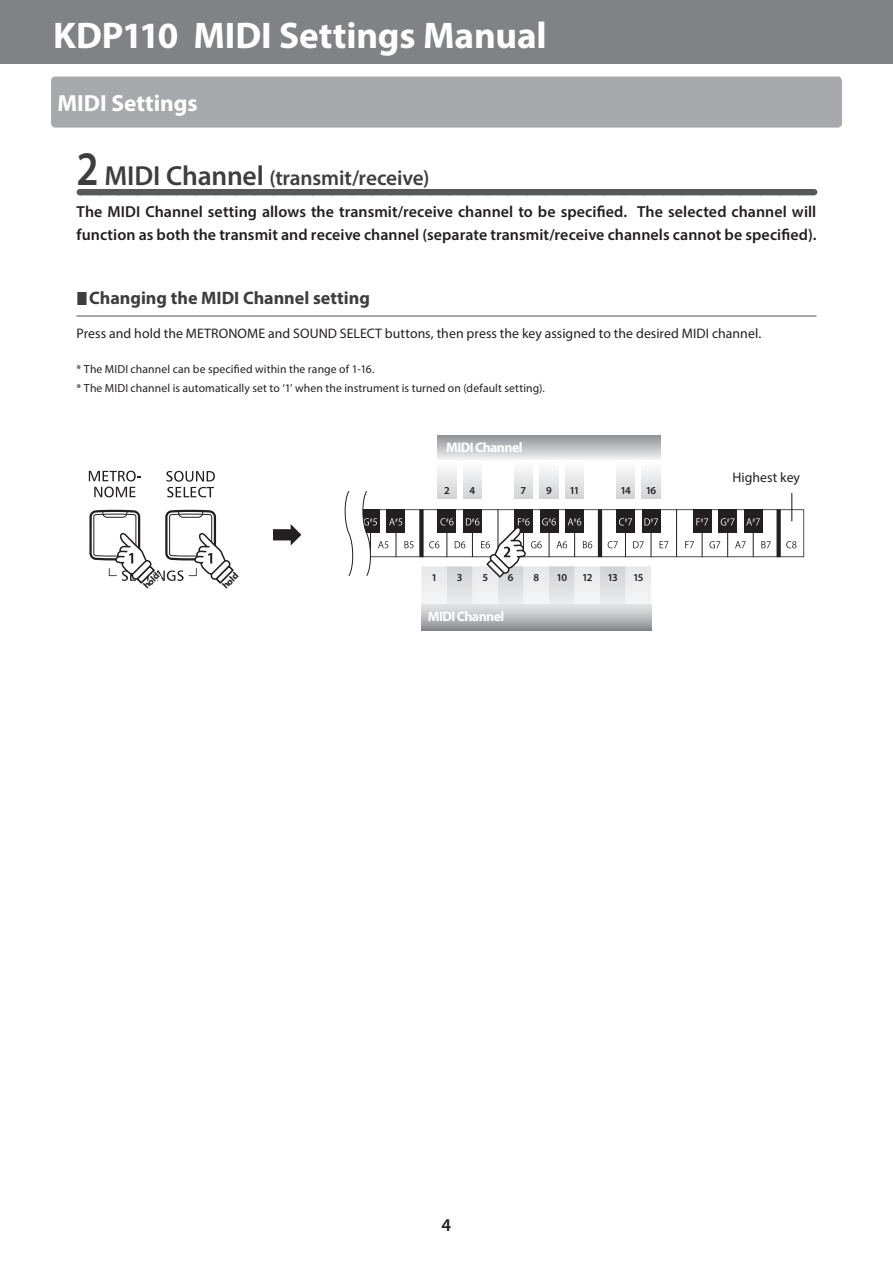
<style>
.page{position:relative;width:893px;height:1263px;background:#fff}
.page>*{position:absolute;margin:0;border:0;box-sizing:border-box;transform-origin:0 0}
.t1{font:700 37.2px "Myriad Pro";letter-spacing:-.005em;color:#fff}
.t2{font:700 23.4px "Myriad Pro";color:#fff}
.t3{font:600 21.3px "Myriad Pro";letter-spacing:-.01em;color:#3e3e3f}
.t4{font:700 18px "Myriad Pro";color:#3e3e3f}
.t5{font:600 18px "Myriad Pro";color:#231f20}
.t6{font:600 15.9px/23.4px "Myriad Pro";letter-spacing:.005em;color:#231f20}
.t7{font:13.8px "Myriad Pro";letter-spacing:.005em;color:#231f20}
.t8{font:700 13.8px "Myriad Pro";letter-spacing:-.04em;color:#fff}
.t9{font:11.7px/18.6px "Myriad Pro";letter-spacing:.01em;color:#231f20}
.t10{font:600 10.65px "Myriad Pro";letter-spacing:-.09em;color:#231f20}
.t11{font:700 9.6px "Myriad Pro";color:#231f20}
.s1{font-size:48.3px}
.s2{font-size:27.6px}
</style>
<div class="page">
<div style="left:0;top:0;width:893px;height:64px;background:#808285"></div>
<div style="left:51px;top:77px;width:791px;height:51px;background:#a8a9ad;border-radius:4px"></div>
<div style="left:80px;top:189px;width:733px;height:6px;background:#57585a"></div>
<hr style="left:77px;top:315px;width:739px;height:2px;background:#57585a">
<svg style="left:273px;top:524px;width:28px;height:21px"></svg>
<svg style="left:89px;top:471px;width:52px;height:10px"></svg>
<svg style="left:94px;top:487px;width:41px;height:10px"></svg>
<svg style="left:166px;top:471px;width:49px;height:26px"></svg>
<svg style="left:89px;top:510px;width:145px;height:74px"></svg>
<svg style="left:421px;top:605px;width:230px;height:25px;background:#b9babd"></svg>
<svg style="left:344px;top:490px;width:460px;height:115px"></svg>
<svg style="left:438px;top:436px;width:222px;height:24px;background:#c2c3c5"></svg>
<div style="left:565px;top:461px;width:19px;height:38px;background:linear-gradient(to bottom,#fefefe,#d3d4d6)"></div>
<div style="left:540px;top:461px;width:18px;height:38px;background:linear-gradient(to bottom,#fefefe,#d3d4d6)"></div>
<div style="left:514px;top:461px;width:19px;height:38px;background:linear-gradient(to bottom,#fefefe,#d3d4d6)"></div>
<div style="left:463px;top:461px;width:19px;height:38px;background:linear-gradient(to bottom,#fefefe,#d3d4d6)"></div>
<div style="left:438px;top:461px;width:18px;height:38px;background:linear-gradient(to bottom,#fefefe,#d3d4d6)"></div>
<div style="left:642px;top:461px;width:18px;height:38px;background:linear-gradient(to bottom,#fefefe,#d3d4d6)"></div>
<div style="left:616px;top:461px;width:19px;height:38px;background:linear-gradient(to bottom,#fefefe,#d3d4d6)"></div>
<h1 class="t1" style="left:53px;top:11px;width:495px">KDP110 MIDI Settings Manual</h1>
<h2 class="t2" style="left:57px;top:88px;width:142px">MIDI Settings</h2>
<h3 class="t3" style="left:77px;top:164px;width:354px"><span class="s1">2</span> <span class="s2">MIDI Channel</span> (transmit/receive)</h3>
<p class="t6" style="left:77px;top:199px;width:741px">The MIDI Channel setting allows the transmit/receive channel to be specified. The selected channel will function as both the transmit and receive channel (separate transmit/receive channels cannot be specified).</p>
<p class="t4" style="left:89px;top:286px;width:282px">Changing the MIDI Channel setting</p>
<p class="t7" style="left:77px;top:325px;width:686px">Press and hold the METRONOME and SOUND SELECT buttons, then press the key assigned to the desired MIDI channel.</p>
<p class="t9" style="left:77px;top:360px;width:470px">* The MIDI channel can be specified within the range of 1-16.<br>* The MIDI channel is automatically set to ‘1’ when the instrument is turned on (default setting).</p>
<p class="t8" style="left:446px;top:439px;width:78px">MIDI Channel</p>
<p class="t10" style="left:444px;top:483px;width:7px">2</p>
<p class="t10" style="left:470px;top:483px;width:7px">4</p>
<p class="t10" style="left:521px;top:483px;width:7px">7</p>
<p class="t10" style="left:546px;top:483px;width:7px">9</p>
<p class="t10" style="left:569px;top:483px;width:12px">11</p>
<p class="t10" style="left:620px;top:483px;width:12px">14</p>
<p class="t10" style="left:646px;top:483px;width:12px">16</p>
<p class="t11" style="left:140px;top:583px;width:20px;rotate:-45deg">hold</p>
<p class="t11" style="left:219px;top:583px;width:20px;rotate:-45deg">hold</p>
<p class="t10" style="left:431px;top:570px;width:7px">1</p>
<p class="t10" style="left:457px;top:570px;width:7px">3</p>
<p class="t10" style="left:482px;top:570px;width:7px">5</p>
<p class="t10" style="left:508px;top:570px;width:7px">6</p>
<p class="t10" style="left:533px;top:570px;width:7px">8</p>
<p class="t10" style="left:556px;top:570px;width:12px">10</p>
<p class="t10" style="left:582px;top:570px;width:12px">12</p>
<p class="t10" style="left:608px;top:570px;width:12px">13</p>
<p class="t10" style="left:633px;top:570px;width:12px">15</p>
<p class="t8" style="left:428px;top:607px;width:78px">MIDI Channel</p>
<p class="t7" style="left:732px;top:469px;width:69px">Highest key</p>
<p class="t5" style="left:442px;top:1214px;width:11px">4</p>
</div>
